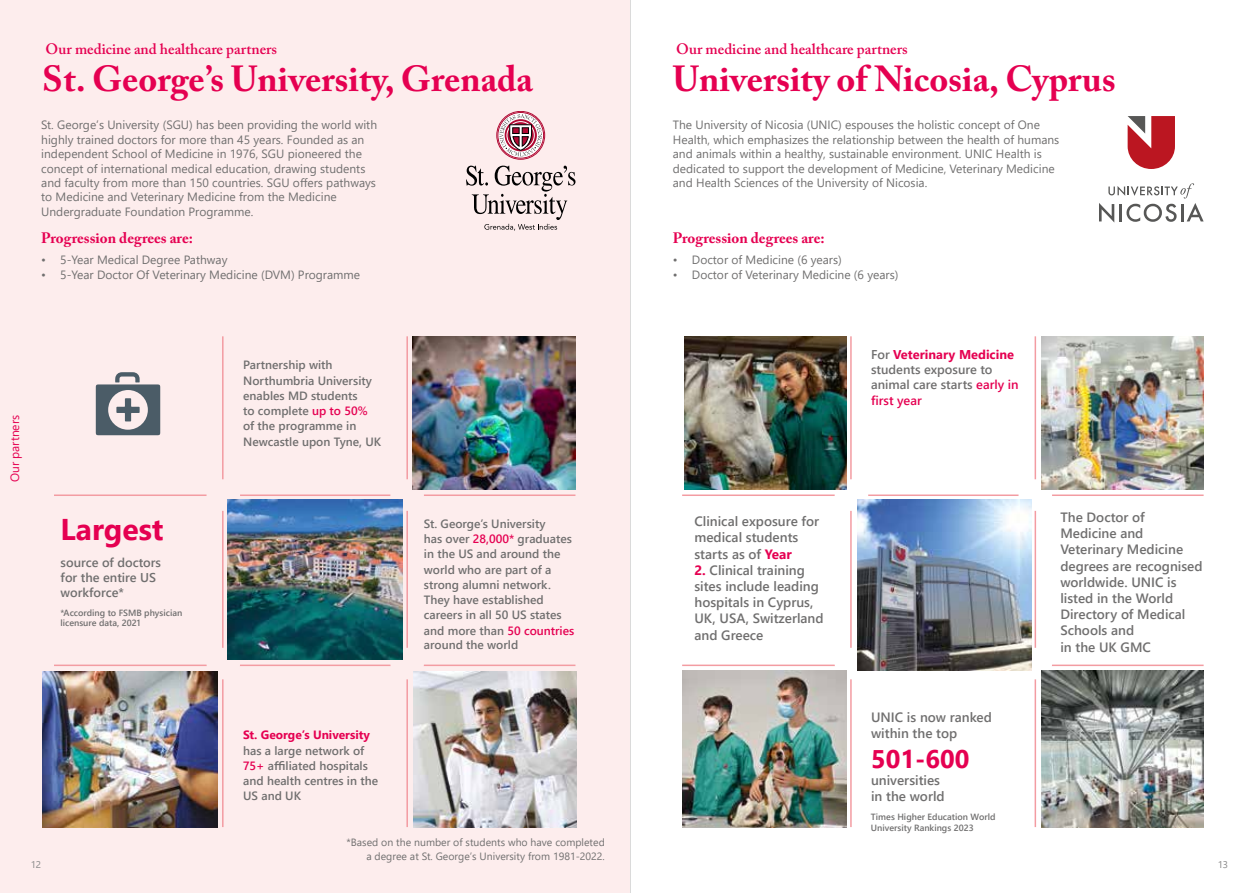
<style>
.page{position:relative;width:1259px;height:893px;background:#fff}
.page>*{position:absolute;margin:0;border:0;box-sizing:border-box;transform-origin:0 0}
.t1{font:700 36px "Adobe Caslon Pro";color:#e50051}
.t2{font:700 30px "Segoe UI";color:#e50051}
.t3{font:700 25.5px "Segoe UI";color:#e50051}
.t4{font:600 15px "Adobe Caslon Pro";color:#e50051}
.t5{font:700 15px "Adobe Caslon Pro";color:#e50051}
.t6{font:600 13.5px/16.2px "Segoe UI";color:#706f6f}
.t7{font:600 12.75px/15.3px "Segoe UI";color:#706f6f}
.t8{font:12px/14.4px "Segoe UI";color:#706f6f}
.t9{font:600 12px/15.1px "Segoe UI";color:#706f6f}
.t10{font:700 12px "Segoe UI";color:#e50051}
.t11{font:12px "Segoe UI";color:#e50051}
.t12{font:10.5px/14.9px "Segoe UI";color:#706f6f;text-align:right}
.t13{font:9.75px "Segoe UI";color:#878787}
.t14{font:600 9px/10.8px "Segoe UI";color:#706f6f}
.s1{color:#e50051}
.s2{font-weight:700;color:#e50051}
</style>
<div class="page">
<hr style="left:628px;top:0;width:2px;height:893px;background:#dadada">
<div style="left:0;top:0;width:629px;height:893px;background:#fdeded"></div>
<hr style="left:54px;top:494px;width:521px;height:2px;background:#f39ca2">
<hr style="left:54px;top:665px;width:521px;height:1px;background:#f39ca2">
<hr style="left:222px;top:336px;width:1px;height:491px;background:#f39ca2">
<hr style="left:406px;top:336px;width:2px;height:491px;background:#f39ca2">
<div style="left:206px;top:479px;width:34px;height:32px;background:#fdeded;border-radius:50%"></div>
<div style="left:390px;top:479px;width:34px;height:32px;background:#fdeded;border-radius:50%"></div>
<div style="left:206px;top:648px;width:34px;height:31px;background:#fdeded;border-radius:50%"></div>
<div style="left:390px;top:648px;width:34px;height:31px;background:#fdeded;border-radius:50%"></div>
<hr style="left:682px;top:494px;width:521px;height:2px;background:#f39ca2">
<hr style="left:682px;top:665px;width:521px;height:1px;background:#f39ca2">
<hr style="left:850px;top:336px;width:1px;height:491px;background:#f39ca2">
<hr style="left:1034px;top:336px;width:2px;height:491px;background:#f39ca2">
<div style="left:834px;top:479px;width:34px;height:32px;background:#fff;border-radius:50%"></div>
<div style="left:1018px;top:479px;width:34px;height:32px;background:#fff;border-radius:50%"></div>
<div style="left:834px;top:648px;width:34px;height:31px;background:#fff;border-radius:50%"></div>
<div style="left:1018px;top:648px;width:34px;height:31px;background:#fff;border-radius:50%"></div>
<img style="left:1041px;top:336px;width:162px;height:153px">
<img style="left:857px;top:499px;width:175px;height:171px">
<img style="left:1041px;top:671px;width:162px;height:156px">
<img style="left:682px;top:671px;width:165px;height:156px">
<img style="left:412px;top:336px;width:163px;height:153px">
<img style="left:227px;top:499px;width:175px;height:161px">
<img style="left:413px;top:671px;width:163px;height:156px">
<img style="left:43px;top:671px;width:174px;height:156px">
<div style="left:496px;top:111px;width:49px;height:48px;border:1px solid #b10933;border-radius:50%"></div>
<svg style="left:498px;top:113px;width:45px;height:45px"></svg>
<svg style="left:466px;top:166px;width:109px;height:65px"></svg>
<svg style="left:96px;top:372px;width:64px;height:63px"></svg>
<img style="left:685px;top:336px;width:162px;height:153px">
<svg style="left:1127px;top:116px;width:48px;height:53px"></svg>
<svg style="left:1099px;top:183px;width:104px;height:40px"></svg>
<p class="t4" style="left:45px;top:40px;width:233px">Our medicine and healthcare partners</p>
<h1 class="t1" style="left:42px;top:58px;width:492px">St. George’s University, Grenada</h1>
<p class="t8" style="left:41px;top:117px;width:337px">St. George’s University (SGU) has been providing the world with highly trained doctors for more than 45 years. Founded as an independent School of Medicine in 1976, SGU pioneered the concept of international medical education, drawing students and faculty from more than 150 countries. SGU offers pathways to Medicine and Veterinary Medicine from the Medicine Undergraduate Foundation Programme.</p>
<p class="t5" style="left:41px;top:229px;width:153px">Progression degrees are:</p>
<p class="t8" style="left:41px;top:252px;width:188px">• 5-Year Medical Degree Pathway</p>
<p class="t8" style="left:41px;top:267px;width:320px">• 5-Year Doctor Of Veterinary Medicine (DVM) Programme</p>
<p class="t11" style="left:4px;top:482px;width:69px;rotate:-90deg">Our partners</p>
<h2 class="t2" style="left:61px;top:501px;width:104px">Largest</h2>
<p class="t7" style="left:61px;top:553px;width:102px">source of doctors for the entire US workforce*</p>
<p class="t14" style="left:60px;top:606px;width:123px">*According to FSMB physician licensure data, 2021</p>
<p class="t9" style="left:243px;top:357px;width:139px">Partnership with<br>Northumbria University enables MD students<br>to complete <span class="s1">up to 50% </span>of the programme in<br>Newcastle upon Tyne, UK</p>
<p class="t9" style="left:424px;top:515px;width:152px">St. George’s University<br>has over <span class="s1">28,000*</span> graduates in the US and around the world who are part of a strong alumni network.<br>They have established careers in all 50 US states and more than <span class="s1">50 countries </span>around the world</p>
<p class="t13" style="left:31px;top:855px;width:12px">12</p>
<p class="t10" style="left:243px;top:724px;width:128px">St. George’s University</p>
<p class="t9" style="left:243px;top:742px;width:136px">has a large network of<br><span class="s1">75+</span> affiliated hospitals and health centres in the<br>US and UK</p>
<p class="t12" style="left:346px;top:833px;width:260px">*Based on the number of students who have completed a degree at St. George’s University from 1981-2022.</p>
<p class="t4" style="left:676px;top:40px;width:233px">Our medicine and healthcare partners</p>
<h1 class="t1" style="left:673px;top:58px;width:444px">University of Nicosia, Cyprus</h1>
<p class="t8" style="left:673px;top:117px;width:388px">The University of Nicosia (UNIC) espouses the holistic concept of One Health, which emphasizes the relationship between the health of humans and animals within a healthy, sustainable environment. UNIC Health is dedicated to support the development of Medicine, Veterinary Medicine and Health Sciences of the University of Nicosia.</p>
<p class="t5" style="left:673px;top:229px;width:153px">Progression degrees are:</p>
<p class="t8" style="left:673px;top:252px;width:170px">• Doctor of Medicine (6 years)</p>
<p class="t8" style="left:673px;top:267px;width:227px">• Doctor of Veterinary Medicine (6 years)</p>
<p class="t7" style="left:871px;top:345px;width:149px">For <span class="s2">Veterinary Medicine </span>students exposure to animal care starts <span class="s1">early in first year</span></p>
<p class="t6" style="left:694px;top:512px;width:126px">Clinical exposure for medical students starts as of <span class="s2">Year</span></p>
<p class="t6" style="left:694px;top:561px;width:131px"><span class="s2">2.</span> Clinical training sites include leading hospitals in Cyprus,<br>UK, USA, Switzerland and Greece</p>
<p class="t6" style="left:871px;top:707px;width:122px">UNIC is now ranked within the top</p>
<h3 class="t3" style="left:871px;top:735px;width:100px">501-600</h3>
<p class="t6" style="left:871px;top:770px;width:75px">universities in the world</p>
<p class="t14" style="left:871px;top:811px;width:126px">Times Higher Education World<br>University Rankings 2023</p>
<p class="t6" style="left:1060px;top:508px;width:144px">The Doctor of<br>Medicine and<br>Veterinary Medicine degrees are recognised worldwide. UNIC is listed in the World<br>Directory of Medical<br>Schools and<br>in the UK GMC</p>
<p class="t13" style="left:1217px;top:855px;width:12px">13</p>
</div>
